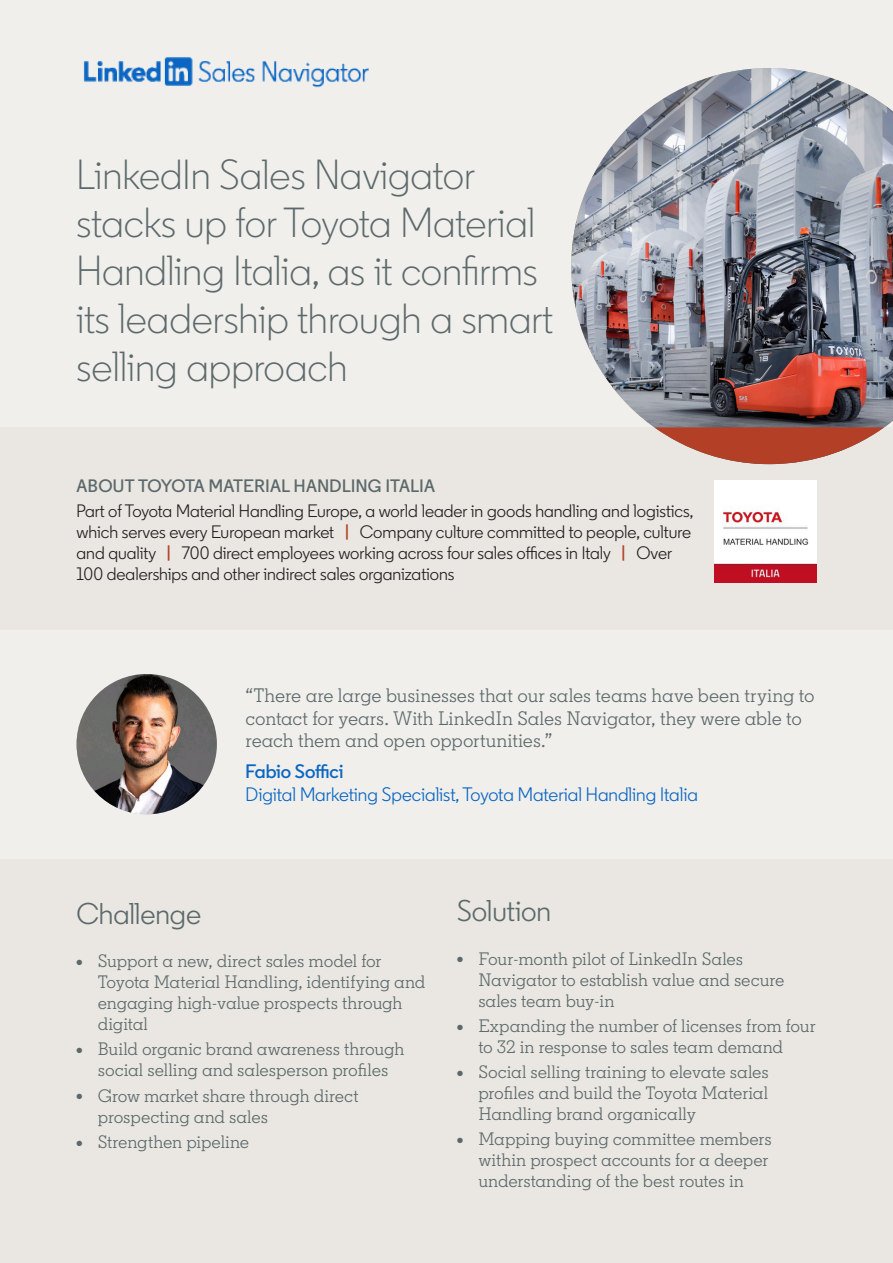
<style>
.page{position:relative;width:893px;height:1263px;background:#f1efec}
.page>*{position:absolute;margin:0;border:0;box-sizing:border-box;transform-origin:0 0}
.t1{font:300 42px/48px "Community";color:#5c696b}
.Subhead{font:30px "Community";letter-spacing:-.005em;color:#5c696b}
.Quote_Text{font:19.5px/22.5px "Community Slab";letter-spacing:-.01em;color:#5c696b}
.Job_Title{font:19.5px "Community";color:#0a66c2}
.Name{font:600 19.5px "Community";color:#0a66c2}
.t2{font:18px/21px "Community Slab";letter-spacing:-.01em;color:#5c696b}
.Company_Profile_Text{font:18px/21px "Community";color:#231f20}
.Company_Profile_Head{font:600 18px "Community";letter-spacing:.025em;color:#5c696b}
.s1{font-weight:600;color:#b34026}
</style>
<div class="page">
<div style="left:0;top:860px;width:893px;height:403px;background:#eae7e2"></div>
<img style="left:77px;top:674px;width:140px;height:140px;border-radius:70px">
<div style="left:0;top:427px;width:893px;height:203px;background:#eae7e2"></div>
<img style="left:571px;top:68px;width:322px;height:360px">
<svg style="left:654px;top:427px;width:230px;height:37px"></svg>
<img style="left:714px;top:480px;width:102px;height:102px">
<img style="left:83px;top:57px;width:286px;height:31px">
<p class="t1" style="left:77px;top:151px;width:478px">LinkedIn Sales Navigator stacks up for Toyota Material<br>Handling Italia, as it confirms its leadership through a smart selling approach</p>
<p class="Company_Profile_Head" style="left:77px;top:474px;width:360px">ABOUT TOYOTA MATERIAL HANDLING ITALIA</p>
<p class="Company_Profile_Text" style="left:77px;top:500px;width:618px">Part of Toyota Material Handling Europe, a world leader in goods handling and logistics, which serves every European market <span class="s1">|</span> Company culture committed to people, culture and quality <span class="s1">|</span> 700 direct employees working across four sales offices in Italy <span class="s1">|</span> Over 100 dealerships and other indirect sales organizations</p>
<p class="Quote_Text" style="left:246px;top:684px;width:570px">“There are large businesses that our sales teams have been trying to contact for years. With LinkedIn Sales Navigator, they were able to reach them and open opportunities.”</p>
<p class="Name" style="left:246px;top:759px;width:99px">Fabio Soffici</p>
<p class="Job_Title" style="left:246px;top:782px;width:454px">Digital Marketing Specialist, Toyota Material Handling Italia</p>
<p class="Subhead" style="left:77px;top:895px;width:126px">Challenge</p>
<p class="t2" style="left:98px;top:950px;width:329px;text-indent:-21px">● Support a new, direct sales model for<br>Toyota Material Handling, identifying and engaging high-value prospects through digital</p>
<p class="t2" style="left:77px;top:1039px;width:329px;text-align:center">● Build organic brand awareness through social selling and salesperson profiles</p>
<p class="t2" style="left:98px;top:1085px;width:262px;text-indent:-21px">● Grow market share through direct prospecting and sales</p>
<p class="t2" style="left:77px;top:1131px;width:174px">● Strengthen pipeline</p>
<p class="Subhead" style="left:457px;top:892px;width:95px">Solution</p>
<p class="t2" style="left:478px;top:948px;width:308px;text-indent:-21px">● Four-month pilot of LinkedIn Sales<br>Navigator to establish value and secure sales team buy-in</p>
<p class="t2" style="left:478px;top:1015px;width:339px;text-indent:-21px">● Expanding the number of licenses from four to 32 in response to sales team demand</p>
<p class="t2" style="left:478px;top:1061px;width:292px;text-align:justify;text-indent:-21px">● Social selling training to elevate sales profiles and build the Toyota Material Handling brand organically</p>
<p class="t2" style="left:478px;top:1129px;width:295px;text-indent:-21px">● Mapping buying committee members within prospect accounts for a deeper understanding of the best routes in</p>
</div>
